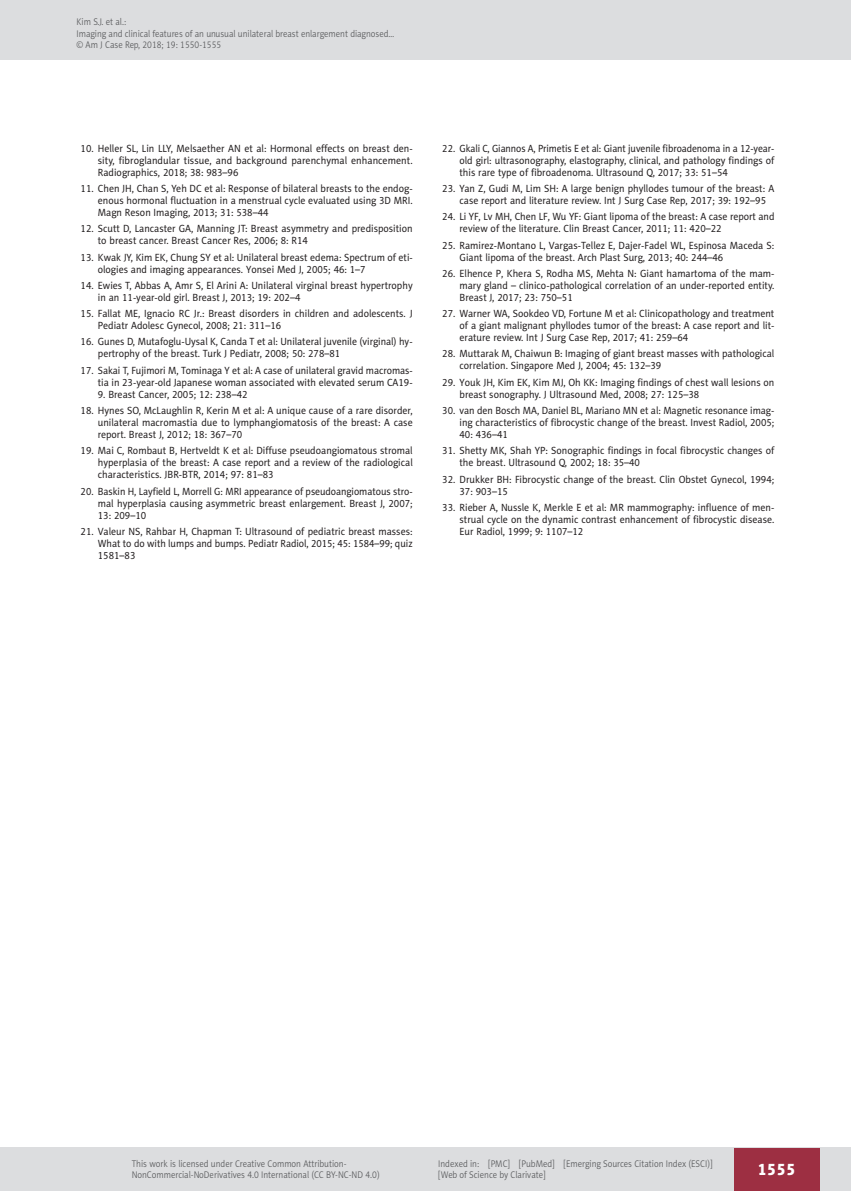
<style>
.page{position:relative;width:851px;height:1191px;background:#fff}
.page>*{position:absolute;margin:0;border:0;box-sizing:border-box;transform-origin:0 0}
.t1{font:16.5px "Naomi Sans EFN Heavy";color:#fff}
.AJCR_Referencje_punk{font:10.5px/12px "Naomi Sans EFN";color:#231f20;scale:.95 1}
.AJCR_Referencje_punk-2{font:10.5px/12px "Naomi Sans EFN";color:#231f20;text-align:justify;scale:.94 1}
.AJCR_Referencje_punk-3{font:10.5px/12px "Naomi Sans EFN";color:#231f20;text-align:justify;scale:.93 1}
.t2{font:9.75px/11.2px "Naomi Sans EFN Light";color:#57585a;scale:.9 1}
</style>
<div class="page">
<div style="left:0;top:1148px;width:850px;height:43px;background:#dcdddf"></div>
<div style="left:733px;top:1147px;width:86px;height:43px;background:#9d2f42"></div>
<div style="left:0;top:0;width:850px;height:60px;background:#dcdddf"></div>
<p class="t2" style="left:77px;top:16px;width:354px">Kim S.J. et al.:<br>Imaging and clinical features of an unusual unilateral breast enlargement diagnosed… © Am J Case Rep, 2018; 19: 1550-1555</p>
<p class="AJCR_Referencje_punk" style="left:98px;top:142px;width:333px;text-align:justify;text-indent:-17px">10. Heller SL, Lin LLY, Melsaether AN et al: Hormonal effects on breast den&shy;sity, fibroglandular tissue, and background parenchymal enhancement.<br>Radiographics, 2018; 38: 983–96</p>
<p class="AJCR_Referencje_punk" style="left:98px;top:183px;width:333px;text-align:justify;text-indent:-17px">11. Chen JH, Chan S, Yeh DC et al: Response of bilateral breasts to the endog&shy;enous hormonal fluctuation in a menstrual cycle evaluated using 3D MRI.<br>Magn Reson Imaging, 2013; 31: 538–44</p>
<p class="AJCR_Referencje_punk" style="left:98px;top:223px;width:333px;text-indent:-17px">12. Scutt D, Lancaster GA, Manning JT: Breast asymmetry and predisposition to breast cancer. Breast Cancer Res, 2006; 8: R14</p>
<p class="AJCR_Referencje_punk" style="left:98px;top:251px;width:333px;text-indent:-17px">13. Kwak JY, Kim EK, Chung SY et al: Unilateral breast edema: Spectrum of eti&shy;ologies and imaging appearances. Yonsei Med J, 2005; 46: 1–7</p>
<p class="AJCR_Referencje_punk" style="left:98px;top:279px;width:333px;text-indent:-17px">14. Ewies T, Abbas A, Amr S, El Arini A: Unilateral virginal breast hypertrophy in an 11-year-old girl. Breast J, 2013; 19: 202–4</p>
<p class="AJCR_Referencje_punk" style="left:98px;top:308px;width:333px;text-indent:-17px">15. Fallat ME, Ignacio RC Jr.: Breast disorders in children and adolescents. J<br>Pediatr Adolesc Gynecol, 2008; 21: 311–16</p>
<p class="AJCR_Referencje_punk-2" style="left:98px;top:336px;width:336px;text-indent:-17px">16. Gunes D, Mutafoglu-Uysal K, Canda T et al: Unilateral juvenile (virginal) hy&shy;pertrophy of the breast. Turk J Pediatr, 2008; 50: 278–81</p>
<p class="AJCR_Referencje_punk-2" style="left:81px;top:364px;width:355px;text-align:right">17. Sakai T, Fujimori M, Tominaga Y et al: A case of unilateral gravid macromas&shy;tia in 23-year-old Japanese woman associated with elevated serum CA19-</p>
<p class="AJCR_Referencje_punk" style="left:98px;top:388px;width:159px">9. Breast Cancer, 2005; 12: 238–42</p>
<p class="AJCR_Referencje_punk" style="left:98px;top:404px;width:333px;text-align:justify;text-indent:-17px">18. Hynes SO, McLaughlin R, Kerin M et al: A unique cause of a rare disorder, unilateral macromastia due to lymphangiomatosis of the breast: A case report. Breast J, 2012; 18: 367–70</p>
<p class="AJCR_Referencje_punk" style="left:98px;top:445px;width:333px;text-align:justify;text-indent:-17px">19. Mai C, Rombaut B, Hertveldt K et al: Diffuse pseudoangiomatous stromal hyperplasia of the breast: A case report and a review of the radiological characteristics. JBR-BTR, 2014; 97: 81–83</p>
<p class="AJCR_Referencje_punk-2" style="left:98px;top:485px;width:336px;text-indent:-17px">20. Baskin H, Layfield L, Morrell G: MRI appearance of pseudoangiomatous stro&shy;mal hyperplasia causing asymmetric breast enlargement. Breast J, 2007; 13: 209–10</p>
<p class="AJCR_Referencje_punk" style="left:98px;top:525px;width:333px;text-align:justify;text-indent:-17px">21. Valeur NS, Rahbar H, Chapman T: Ultrasound of pediatric breast masses:<br>What to do with lumps and bumps. Pediatr Radiol, 2015; 45: 1584–99; quiz 1581–83</p>
<p class="AJCR_Referencje_punk-3" style="left:459px;top:142px;width:340px;text-indent:-17px">22. Gkali C, Giannos A, Primetis E et al: Giant juvenile fibroadenoma in a 12-year&shy;old girl: ultrasonography, elastography, clinical, and pathology findings of this rare type of fibroadenoma. Ultrasound Q, 2017; 33: 51–54</p>
<p class="AJCR_Referencje_punk" style="left:459px;top:183px;width:333px;text-indent:-17px">23. Yan Z, Gudi M, Lim SH: A large benign phyllodes tumour of the breast: A case report and literature review. Int J Surg Case Rep, 2017; 39: 192–95</p>
<p class="AJCR_Referencje_punk" style="left:459px;top:211px;width:333px;text-indent:-17px">24. Li YF, Lv MH, Chen LF, Wu YF: Giant lipoma of the breast: A case report and review of the literature. Clin Breast Cancer, 2011; 11: 420–22</p>
<p class="AJCR_Referencje_punk" style="left:459px;top:239px;width:333px;text-indent:-17px">25. Ramirez-Montano L, Vargas-Tellez E, Dajer-Fadel WL, Espinosa Maceda S:<br>Giant lipoma of the breast. Arch Plast Surg, 2013; 40: 244–46</p>
<p class="AJCR_Referencje_punk" style="left:459px;top:267px;width:333px;text-align:justify;text-indent:-17px">26. Elhence P, Khera S, Rodha MS, Mehta N: Giant hamartoma of the mam&shy;mary gland – clinico-pathological correlation of an under-reported entity.<br>Breast J, 2017; 23: 750–51</p>
<p class="AJCR_Referencje_punk" style="left:459px;top:308px;width:333px;text-align:justify;text-indent:-17px">27. Warner WA, Sookdeo VD, Fortune M et al: Clinicopathology and treatment of a giant malignant phyllodes tumor of the breast: A case report and lit&shy;erature review. Int J Surg Case Rep, 2017; 41: 259–64</p>
<p class="AJCR_Referencje_punk" style="left:459px;top:348px;width:333px;text-indent:-17px">28. Muttarak M, Chaiwun B: Imaging of giant breast masses with pathological correlation. Singapore Med J, 2004; 45: 132–39</p>
<p class="AJCR_Referencje_punk" style="left:459px;top:376px;width:333px;text-indent:-17px">29. Youk JH, Kim EK, Kim MJ, Oh KK: Imaging findings of chest wall lesions on breast sonography. J Ultrasound Med, 2008; 27: 125–38</p>
<p class="AJCR_Referencje_punk-2" style="left:459px;top:404px;width:336px;text-indent:-17px">30. van den Bosch MA, Daniel BL, Mariano MN et al: Magnetic resonance imag&shy;ing characteristics of fibrocystic change of the breast. Invest Radiol, 2005; 40: 436–41</p>
<p class="AJCR_Referencje_punk" style="left:459px;top:445px;width:333px;text-indent:-17px">31. Shetty MK, Shah YP: Sonographic findings in focal fibrocystic changes of the breast. Ultrasound Q, 2002; 18: 35–40</p>
<p class="AJCR_Referencje_punk" style="left:459px;top:473px;width:333px;text-indent:-17px">32. Drukker BH: Fibrocystic change of the breast. Clin Obstet Gynecol, 1994;<br>37: 903–15</p>
<p class="AJCR_Referencje_punk" style="left:459px;top:501px;width:333px;text-align:justify;text-indent:-17px">33. Rieber A, Nussle K, Merkle E et al: MR mammography: influence of men&shy;strual cycle on the dynamic contrast enhancement of fibrocystic disease.<br>Eur Radiol, 1999; 9: 1107–12</p>
<p class="t2" style="left:132px;top:1158px;width:277px">This work is licensed under Creative Common Attribution-<br>NonCommercial-NoDerivatives 4.0 International (CC BY-NC-ND 4.0)</p>
<p class="t2" style="left:438px;top:1158px;width:306px">Indexed in: [PMC] [PubMed] [Emerging Sources Citation Index (ESCI)] [Web of Science by Clarivate]</p>
<h1 class="t1" style="left:757px;top:1159px;width:40px">1555</h1>
</div>
